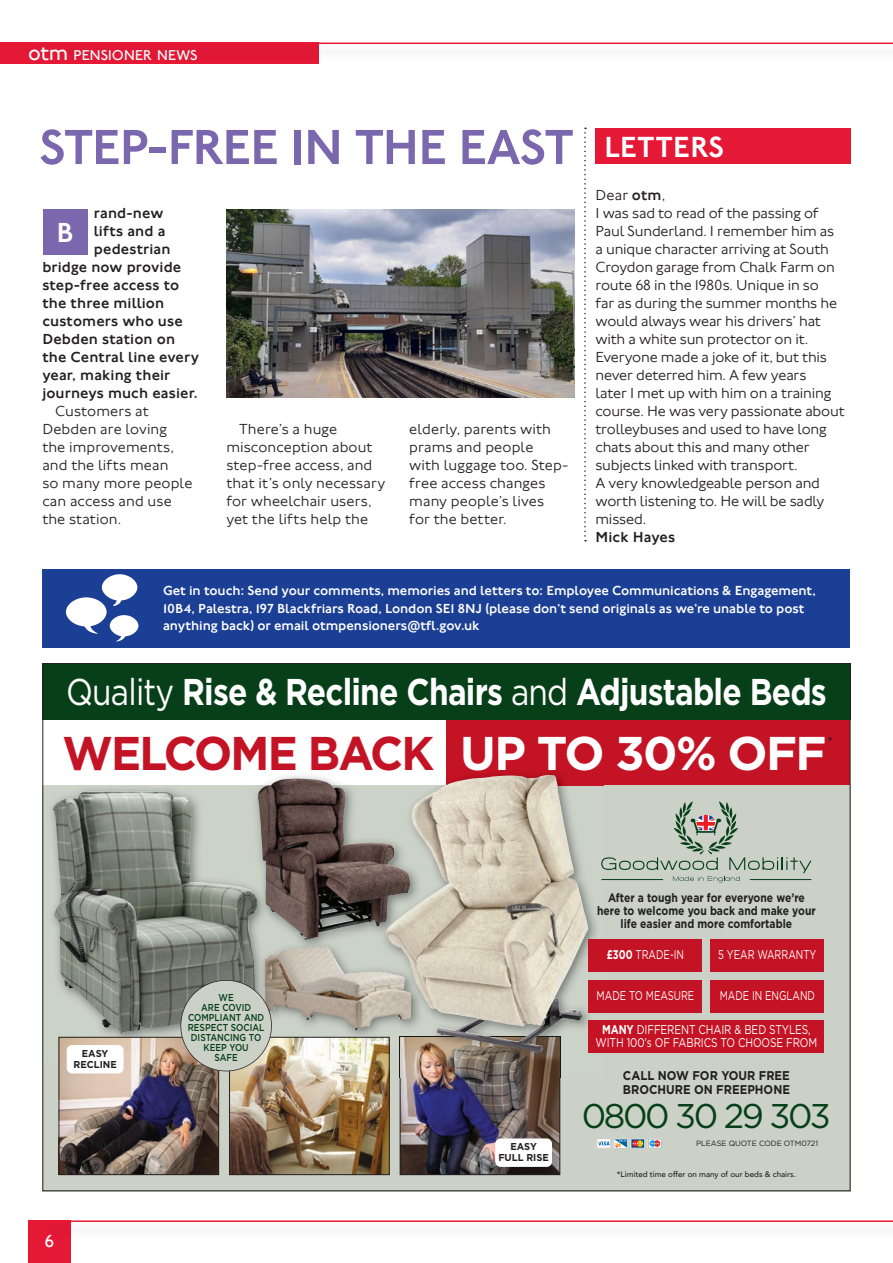
<style>
.page{position:relative;width:893px;height:1263px;background:#fff}
.page>*{position:absolute;margin:0;border:0;box-sizing:border-box;transform-origin:0 0}
.Headline_24pt{font:500 51.15px "Johnston 100";letter-spacing:-.03em;color:#7a67ae}
.t1{font:700 47.25px "Gotham";letter-spacing:-.04em;color:#c41324;scale:.95 1}
.t2{font:700 37.2px "Gotham";letter-spacing:-.025em;color:#fff;scale:.85 1}
.t3{font:34.2px "Gotham";letter-spacing:-.07em;color:#073f18}
.Headline_24pt-2{font:500 30px "Johnston 100";letter-spacing:.005em;color:#fff}
.t4{font:500 28.35px "Johnston 100";color:#fff}
.t5{font:18px "Johnston 100";color:#fff}
.BODY{font:300 15px/18px "Johnston 100";letter-spacing:-.01em;color:#231f20}
.opening_para{font:500 15px "Johnston 100";letter-spacing:.01em;color:#231f20}
.BODY-2{font:500 15px "Johnston 100";letter-spacing:.01em;color:#231f20}
.t6{font:14.7px "Johnston 100";letter-spacing:-.02em;color:#fff}
.get_in_touch_box_out{font:500 13.5px/17.2px "Johnston 100";letter-spacing:-.005em;color:#fff}
.t7{font:12.75px/12.8px "Gotham";letter-spacing:-.01em;color:#fff;text-align:center;scale:.8 1}
.t8{font:12.75px "Gotham";letter-spacing:-.01em;color:#fff;scale:.75 1}
.t9{font:700 12.75px/14px "Gotham";color:#231f20;scale:.9 1}
.t10{font:700 12.15px/12.9px "Gotham";color:#231f20;text-align:center;scale:.85 1}
.t11{font:700 11.4px "Gotham";color:#231f20;scale:.95 1}
.t12{font:500 10.05px/10.1px "Gotham";color:#073f18;text-align:center;scale:.85 1}
.t13{font:700 10.05px/11.4px "Gotham";color:#231f20;text-align:center;scale:.95 1}
.t14{font:500 7.95px "Avenir";color:#231f20}
.t15{font:7.65px "Gotham";letter-spacing:-.01em;color:#231f20}
.s1{font-size:21px}
.s2{font-weight:500}
.s3{font-weight:400}
.s4{color:#fff}
.s5{font-weight:700}
</style>
<div class="page">
<div style="left:28px;top:1220px;width:43px;height:43px;background:#e51836"></div>
<div style="left:0;top:43px;width:319px;height:21px;background:#e51836"></div>
<div style="left:43px;top:1220px;width:850px;height:19px;background:#fafafa"></div>
<hr style="left:43px;top:1220px;width:850px;height:2px;background:#e51836">
<div style="left:21px;top:42px;width:872px;height:19px;background:#231f20;opacity:.25"></div>
<hr style="left:21px;top:43px;width:872px;height:1px;background:#e51836">
<div style="left:595px;top:128px;width:255px;height:36px;background:#e51836"></div>
<div style="left:43px;top:569px;width:807px;height:79px;background:#1b3f94"></div>
<svg style="left:66px;top:574px;width:72px;height:68px"></svg>
<svg style="left:584px;top:128px;width:2px;height:413px"></svg>
<div style="left:42px;top:785px;width:808px;height:406px;background:#cbd1c7"></div>
<div style="left:42px;top:663px;width:808px;height:57px;background:#073f18"></div>
<div style="left:446px;top:720px;width:404px;height:65px;background:#c41324"></div>
<img style="left:402px;top:1077px;width:156px;height:96px">
<div style="left:400px;top:1037px;width:160px;height:138px;border:1px solid #231f20"></div>
<img style="left:52px;top:785px;width:195px;height:279px">
<img style="left:53px;top:791px;width:194px;height:243px">
<img style="left:247px;top:888px;width:11px;height:44px">
<img style="left:258px;top:778px;width:110px;height:154px">
<img style="left:255px;top:954px;width:26px;height:83px">
<img style="left:245px;top:932px;width:10px;height:58px">
<img style="left:253px;top:932px;width:100px;height:22px">
<img style="left:247px;top:932px;width:6px;height:22px">
<img style="left:300px;top:932px;width:19px;height:7px">
<img style="left:265px;top:947px;width:103px;height:83px">
<img style="left:495px;top:773px;width:62px;height:2px">
<img style="left:368px;top:785px;width:17px;height:147px">
<img style="left:588px;top:785px;width:15px;height:268px">
<img style="left:399px;top:1053px;width:160px;height:24px">
<img style="left:559px;top:1053px;width:2px;height:24px">
<img style="left:368px;top:842px;width:17px;height:84px">
<img style="left:368px;top:932px;width:17px;height:105px">
<svg style="left:400px;top:1053px;width:1px;height:24px"></svg>
<img style="left:368px;top:972px;width:17px;height:54px">
<img style="left:385px;top:775px;width:203px;height:278px">
<img style="left:61px;top:1039px;width:156px;height:134px">
<div style="left:59px;top:1037px;width:160px;height:138px;border:1px solid #231f20"></div>
<img style="left:231px;top:1039px;width:157px;height:134px">
<div style="left:229px;top:1037px;width:161px;height:138px;border:1px solid #231f20"></div>
<div style="left:67px;top:1045px;width:57px;height:28px;background:#fff;border-radius:5px"></div>
<div style="left:495px;top:1138px;width:57px;height:29px;background:#fff;border-radius:5px"></div>
<svg style="left:597px;top:1138px;width:65px;height:10px"></svg>
<svg style="left:601px;top:801px;width:210px;height:81px"></svg>
<div style="left:181px;top:980px;width:90px;height:91px;background:#cbd1c7;border-radius:50%"></div>
<div style="left:589px;top:939px;width:113px;height:33px;background:#c41324"></div>
<div style="left:710px;top:939px;width:114px;height:33px;background:#c41324"></div>
<div style="left:589px;top:980px;width:113px;height:32px;background:#c41324"></div>
<div style="left:589px;top:1021px;width:235px;height:32px;background:#c41324"></div>
<div style="left:710px;top:980px;width:114px;height:32px;background:#c41324"></div>
<div style="left:43px;top:209px;width:44px;height:45px;background:#7a67ae"></div>
<img style="left:226px;top:209px;width:349px;height:189px">
<p class="t6" style="left:28px;top:47px;width:171px"><span class="s1">otm</span> PENSIONER NEWS</p>
<p class="Headline_24pt" style="left:39px;top:119px;width:536px">STEP-FREE IN THE EAST</p>
<p class="opening_para" style="left:94px;top:204px;width:71px">rand-new</p>
<p class="opening_para" style="left:94px;top:222px;width:73px">lifts and a</p>
<p class="opening_para" style="left:94px;top:240px;width:78px">pedestrian</p>
<p class="opening_para" style="left:42px;top:258px;width:140px">bridge now provide</p>
<p class="opening_para" style="left:42px;top:276px;width:138px">step-free access to</p>
<p class="opening_para" style="left:42px;top:294px;width:123px">the three million</p>
<p class="opening_para" style="left:42px;top:312px;width:142px">customers who use</p>
<p class="opening_para" style="left:42px;top:330px;width:134px">Debden station on</p>
<p class="opening_para" style="left:42px;top:348px;width:158px">the Central line every</p>
<p class="opening_para" style="left:42px;top:366px;width:130px">year, making their</p>
<p class="opening_para" style="left:42px;top:384px;width:157px">journeys much easier.</p>
<p class="BODY" style="left:42px;top:402px;width:152px;text-indent:13px">Customers at<br>Debden are loving the improvements, and the lifts mean<br>so many more people can access and use the station.</p>
<p class="t4" style="left:56px;top:217px;width:19px">B</p>
<p class="BODY" style="left:226px;top:420px;width:160px;text-indent:13px">There’s a huge misconception about step-free access, and that it’s only necessary for wheelchair users, yet the lifts help the</p>
<p class="BODY" style="left:409px;top:420px;width:160px">elderly, parents with prams and people<br>with luggage too. Step&shy;free access changes many people’s lives for the better.</p>
<p class="Headline_24pt-2" style="left:604px;top:130px;width:122px">LETTERS</p>
<p class="BODY" style="left:595px;top:186px;width:71px">Dear <span class="s2">otm</span>,</p>
<p class="BODY" style="left:595px;top:204px;width:243px">I was sad to read of the passing of Paul Sunderland. I remember him as a unique character arriving at South Croydon garage from Chalk Farm on route 68 in the 1980s. Unique in so far as during the summer months he would always wear his drivers’ hat with a white sun protector on it.</p>
<p class="BODY" style="left:595px;top:348px;width:251px">Everyone made a joke of it, but this never deterred him. A few years<br>later I met up with him on a training course. He was very passionate about trolleybuses and used to have long chats about this and many other subjects linked with transport.</p>
<p class="BODY" style="left:595px;top:474px;width:230px">A very knowledgeable person and worth listening to. He will be sadly missed.</p>
<p class="BODY-2" style="left:595px;top:528px;width:81px">Mick Hayes</p>
<p class="get_in_touch_box_out" style="left:163px;top:582px;width:654px">Get in touch: Send your comments, memories and letters to: Employee Communications &amp; Engagement,<br>10B4, Palestra, 197 Blackfriars Road, London SE1 8NJ (please don’t send originals as we’re unable to post anything back) or email otmpensioners@tfl.gov.uk</p>
<p class="t2" style="left:66px;top:670px;width:896px"><span class="s3">Quality</span> Rise &amp; Recline Chairs <span class="s3">and</span> Adjustable Beds</p>
<p class="t1" style="left:63px;top:726px;width:805px">WELCOME BACK <span class="s4">UP TO 30% OFF</span></p>
<p class="t11" style="left:828px;top:734px;width:6px">*</p>
<p class="t13" style="left:74px;top:1047px;width:47px">EASY<br>RECLINE</p>
<p class="t5" style="left:45px;top:1231px;width:11px">6</p>
<p class="t12" style="left:188px;top:992px;width:92px">WE<br>ARE COVID<br>COMPLIANT AND<br>RESPECT SOCIAL<br>DISTANCING TO<br>KEEP YOU<br>SAFE</p>
<p class="t10" style="left:597px;top:891px;width:259px">After a tough year for everyone we’re here to welcome you back and make your life easier and more comfortable</p>
<p class="t8" style="left:607px;top:948px;width:105px"><span class="s5">£300</span> TRADE-IN</p>
<p class="t8" style="left:718px;top:948px;width:132px">5 YEAR WARRANTY</p>
<p class="t8" style="left:597px;top:988px;width:132px">MADE TO MEASURE</p>
<p class="t7" style="left:596px;top:1023px;width:278px"><span class="s5">MANY</span> DIFFERENT CHAIR &amp; BED STYLES,<br>WITH 100’s OF FABRICS TO CHOOSE FROM</p>
<p class="t8" style="left:720px;top:988px;width:129px">MADE IN ENGLAND</p>
<p class="t9" style="left:623px;top:1068px;width:187px">CALL NOW FOR YOUR FREE<br>BROCHURE ON FREEPHONE</p>
<p class="t3" style="left:582px;top:1097px;width:251px">0800 30 29 303</p>
<p class="t13" style="left:498px;top:1140px;width:55px">EASY<br>FULL RISE</p>
<p class="t15" style="left:696px;top:1139px;width:123px">PLEASE QUOTE CODE OTM0721</p>
<p class="t14" style="left:617px;top:1167px;width:181px">*Limited time offer on many of our beds &amp; chairs.</p>
</div>
